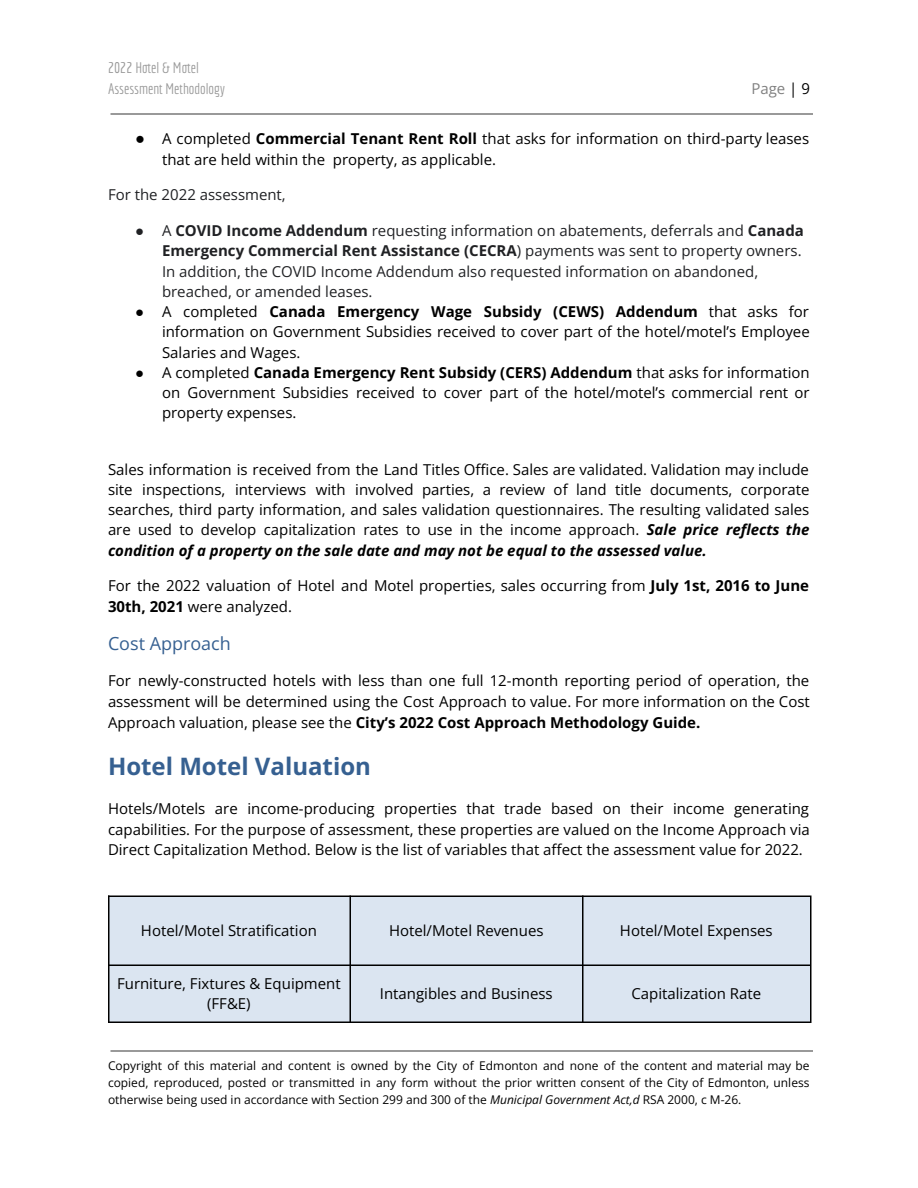
<style>
.page{position:relative;width:918px;height:1188px;background:#fff}
.page>*{position:absolute;margin:0;border:0;box-sizing:border-box;transform-origin:0 0}
.t1{font:700 24px "Open Sans";color:#366091}
.t2{font:18px "Open Sans";color:#366091}
.t3{font:15px/20.2px "Open Sans";color:#000;text-align:justify}
.t4{font:15px/20.2px "Open Sans";color:#202124}
.t5{font:15px/21px "Economica";color:#999}
.t6{font:15px "Open Sans";color:#808080}
.t7{font:12px/16.8px "Open Sans";color:#000;text-align:justify}
.s1{color:#000}
.s2{font-family:"Arial";font-size:16.5px}
.s3{font-weight:700}
.s4{font-family:"Arial"}
.s5{font-weight:700;font-style:italic}
.s6{font-style:italic}
</style>
<div class="page">
<div style="left:108px;top:897px;width:242px;height:68px;background:#dbe5f1"></div>
<div style="left:350px;top:897px;width:233px;height:68px;background:#dbe5f1"></div>
<div style="left:583px;top:897px;width:227px;height:68px;background:#dbe5f1"></div>
<div style="left:108px;top:965px;width:242px;height:58px;background:#dbe5f1"></div>
<div style="left:350px;top:965px;width:233px;height:58px;background:#dbe5f1"></div>
<div style="left:583px;top:965px;width:227px;height:58px;background:#dbe5f1"></div>
<hr style="left:108px;top:896px;width:2px;height:127px;background:#000">
<hr style="left:349px;top:896px;width:2px;height:127px;background:#000">
<hr style="left:582px;top:896px;width:2px;height:127px;background:#000">
<hr style="left:810px;top:896px;width:2px;height:127px;background:#000">
<hr style="left:108px;top:895px;width:702px;height:2px;background:#000">
<hr style="left:108px;top:964px;width:702px;height:2px;background:#000">
<hr style="left:108px;top:1021px;width:702px;height:2px;background:#000">
<p class="t5" style="left:108px;top:57px;width:118px">2022 Hotel &amp; Motel<br>Assessment Methodology</p>
<p class="t6" style="left:751px;top:78px;width:60px">Page <span class="s1">| 9</span></p>
<p class="t3" style="left:162px;top:128px;width:649px;line-height:21px;text-indent:-27px"><span class="s2">●</span> A completed <span class="s3">Commercial Tenant Rent Roll</span> that asks for information on third-party leases that are held within the property, as applicable.</p>
<p class="t4" style="left:108px;top:184px;width:179px">For the 2022 assessment,</p>
<p class="t4" style="left:162px;top:220px;width:643px;text-indent:-27px"><span class="s4">●</span> A <span class="s3">COVID Income Addendum</span> requesting information on abatements, deferrals and <span class="s3">Canada Emergency Commercial Rent Assistance (CECRA</span>) payments was sent to property owners.<br>In addition, the COVID Income Addendum also requested information on abandoned, breached, or amended leases.</p>
<p class="t3" style="left:162px;top:301px;width:649px;text-indent:-27px"><span class="s4">●</span> A completed <span class="s3">Canada Emergency Wage Subsidy (CEWS) Addendum</span> that asks for information on Government Subsidies received to cover part of the hotel/motel’s Employee Salaries and Wages.</p>
<p class="t3" style="left:162px;top:362px;width:649px;text-indent:-27px"><span class="s4">●</span> A completed <span class="s3">Canada Emergency Rent Subsidy (CERS) Addendum</span> that asks for information on Government Subsidies received to cover part of the hotel/motel’s commercial rent or property expenses.</p>
<p class="t3" style="left:108px;top:459px;width:703px">Sales information is received from the Land Titles Office. Sales are validated. Validation may include site inspections, interviews with involved parties, a review of land title documents, corporate searches, third party information, and sales validation questionnaires. The resulting validated sales are used to develop capitalization rates to use in the income approach. <span class="s5">Sale price reflects the condition of a property on the sale date and may not be equal to the assessed value.</span></p>
<p class="t3" style="left:108px;top:574px;width:703px;line-height:21px">For the 2022 valuation of Hotel and Motel properties, sales occurring from <span class="s3">July 1st, 2016 to June<br>30th, 2021</span> were analyzed.</p>
<p class="t2" style="left:108px;top:631px;width:124px">Cost Approach</p>
<p class="t3" style="left:108px;top:670px;width:703px;line-height:20.7px">For newly-constructed hotels with less than one full 12-month reporting period of operation, the assessment will be determined using the Cost Approach to value. For more information on the Cost Approach valuation, please see the <span class="s3">City’s 2022 Cost Approach Methodology Guide.</span></p>
<h1 class="t1" style="left:108px;top:749px;width:265px">Hotel Motel Valuation</h1>
<p class="t3" style="left:108px;top:797px;width:703px;line-height:20.7px">Hotels/Motels are income-producing properties that trade based on their income generating capabilities. For the purpose of assessment, these properties are valued on the Income Approach via Direct Capitalization Method. Below is the list of variables that affect the assessment value for 2022.</p>
<p class="t3" style="left:141px;top:920px;width:177px">Hotel/Motel Stratifi cation</p>
<p class="t3" style="left:389px;top:920px;width:156px">Hotel/Motel Revenues</p>
<p class="t3" style="left:620px;top:920px;width:154px">Hotel/Motel Expenses</p>
<p class="t3" style="left:117px;top:973px;width:225px;text-align:center">Furniture, Fixtures &amp; Equipment (FF&amp;E)</p>
<p class="t3" style="left:380px;top:983px;width:174px">Intangibles and Business</p>
<p class="t3" style="left:631px;top:983px;width:131px">Capitalization Rate</p>
<p class="t7" style="left:108px;top:1057px;width:703px">Copyright of this material and content is owned by the City of Edmonton and none of the content and material may be copied, reproduced, posted or transmitted in any form without the prior written consent of the City of Edmonton, unless otherwise being used in accordance with Section 299 and 300 of the <span class="s6">Municipal Government Act,d</span> RSA 2000, c M-26.</p>
</div>
